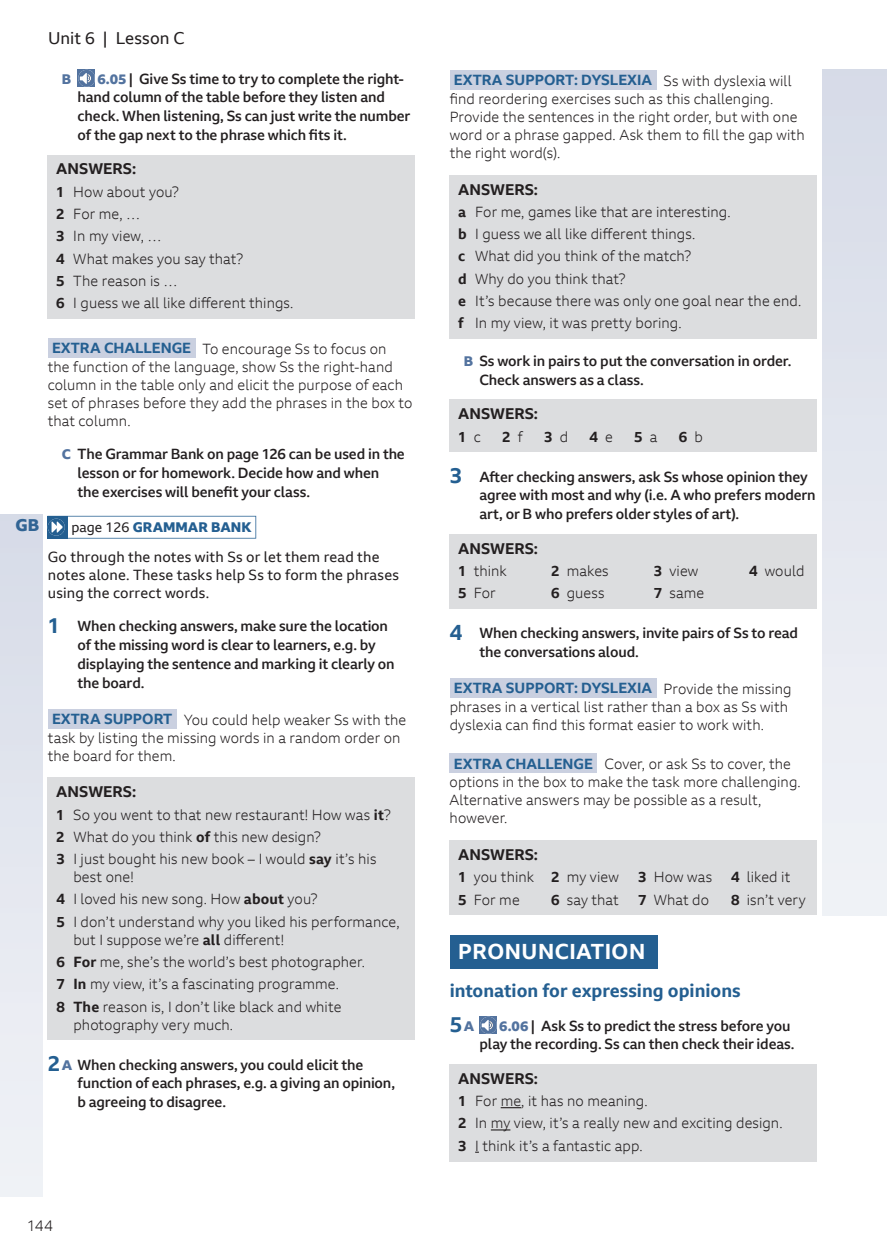
<style>
.page{position:relative;width:887px;height:1257px;background:#fff}
.page>*{position:absolute;margin:0;border:0;box-sizing:border-box;transform-origin:0 0}
.t1{font:700 21px "BBC Reith Sans";letter-spacing:.025em;color:#fff}
.t2{font:700 21px "BBC Reith Sans";color:#245f91}
.t3{font:700 18px "BBC Reith Sans";color:#245f91}
.t4{font:16.5px "BBC Reith Sans";letter-spacing:.005em;color:#231f20}
.t5{font:800 16.5px "BBC Reith Sans";color:#316494}
.t6{font:700 15px "BBC Reith Sans";color:#231f20}
.t7{font:300 15px "BBC Reith Sans";color:#231f20}
.t8{font:300 14.25px/22.2px "BBC Reith Sans";letter-spacing:.01em;color:#231f20}
.t9{font:500 14.25px/18.8px "BBC Reith Sans";letter-spacing:-.01em;color:#231f20}
.t10{font:14.25px/18px "BBC Reith Sans";letter-spacing:.01em;color:#231f20}
.t11{font:700 14.25px "BBC Reith Sans";color:#231f20}
.t12{font:800 13.5px "BBC Reith Sans";color:#245f91}
.t13{font:800 13.5px "BBC Reith Sans";color:#53739f}
.s1{font-weight:800;font-size:13.5px;color:#53739f}
.s2{font-weight:700}
.s3{font-weight:700;color:#245f91}
.s4{font-weight:400;color:#231f20}
.s5{font-weight:700;font-size:21px;color:#245f91}
.s6{font-weight:300}
</style>
<div class="page">
<div style="left:823px;top:69px;width:64px;height:846px;background:#e4e7ef"></div>
<div style="left:450px;top:935px;width:207px;height:33px;background:#245f91"></div>
<div style="left:450px;top:70px;width:206px;height:19px;background:#cad0e0"></div>
<div style="left:450px;top:175px;width:367px;height:164px;background:#dcdddf"></div>
<div style="left:450px;top:400px;width:367px;height:52px;background:#dcdddf"></div>
<div style="left:450px;top:534px;width:367px;height:75px;background:#dcdddf"></div>
<div style="left:450px;top:678px;width:206px;height:19px;background:#cad0e0"></div>
<div style="left:450px;top:754px;width:147px;height:19px;background:#cad0e0"></div>
<div style="left:450px;top:840px;width:367px;height:75px;background:#dcdddf"></div>
<div style="left:479px;top:1017px;width:17px;height:17px;background:#53739f"></div>
<svg style="left:480px;top:1017px;width:16px;height:17px"></svg>
<div style="left:450px;top:1064px;width:367px;height:97px;background:#dcdddf"></div>
<svg style="left:501px;top:1107px;width:20px;height:1px"></svg>
<svg style="left:491px;top:1129px;width:19px;height:1px"></svg>
<svg style="left:78px;top:70px;width:17px;height:17px"></svg>
<div style="left:48px;top:155px;width:367px;height:164px;background:#dcdddf"></div>
<div style="left:48px;top:338px;width:147px;height:19px;background:#cad0e0"></div>
<svg style="left:47px;top:516px;width:209px;height:23px"></svg>
<div style="left:48px;top:709px;width:129px;height:19px;background:#cad0e0"></div>
<div style="left:48px;top:778px;width:367px;height:262px;background:#dcdddf"></div>
<div style="left:0;top:515px;width:43px;height:681px;background:#e4e7ef"></div>
<p class="t4" style="left:48px;top:28px;width:138px">Unit 6 | Lesson C</p>
<p class="t5" style="left:15px;top:515px;width:26px">GB</p>
<p class="t13" style="left:62px;top:70px;width:11px">B</p>
<p class="t9" style="left:78px;top:69px;width:334px;text-indent:20px"><span class="s1">6.05</span> | Give Ss time to try to complete the right&shy;hand column of the table before they listen and check. When listening, Ss can just write the number of the gap next to the phrase which fits it.</p>
<p class="t6" style="left:56px;top:159px;width:81px">ANSWERS:</p>
<p class="t8" style="left:56px;top:180px;width:239px"><span class="s2">1</span> How about you?<br><span class="s2">2</span> For me, …<br><span class="s2">3</span> In my view, …<br><span class="s2">4</span> What makes you say that?<br><span class="s2">5</span> The reason is …<br><span class="s2">6</span> I guess we all like different things.</p>
<p class="t8" style="left:48px;top:339px;width:366px;line-height:18px"><span class="s3">EXTRA CHALLENGE</span> To encourage Ss to focus on<br>the function of the language, show Ss the right-hand column in the table only and elicit the purpose of each set of phrases before they add the phrases in the box to that column.</p>
<p class="t9" style="left:78px;top:445px;width:329px;text-indent:-16px"><span class="s1">C</span> The Grammar Bank on page 126 can be used in the lesson or for homework. Decide how and when<br>the exercises will benefit your class.</p>
<p class="t12" style="left:71px;top:518px;width:182px"><span class="s4">page 126</span> GRAMMAR BANK</p>
<p class="t10" style="left:48px;top:547px;width:353px">Go through the notes with Ss or let them read the notes alone. These tasks help Ss to form the phrases using the correct words.</p>
<p class="t9" style="left:78px;top:617px;width:319px;text-indent:-30px"><span class="s5">1</span> When checking answers, make sure the location of the missing word is clear to learners, e.g. by displaying the sentence and marking it clearly on the board.</p>
<p class="t8" style="left:48px;top:710px;width:360px;line-height:18px"><span class="s3">EXTRA SUPPORT</span> You could help weaker Ss with the task by listing the missing words in a random order on the board for them.</p>
<p class="t6" style="left:56px;top:782px;width:81px">ANSWERS:</p>
<p class="t8" style="left:56px;top:803px;width:336px"><span class="s2">1</span> So you went to that new restaurant! How was <span class="s2">it</span>?<br><span class="s2">2</span> What do you think <span class="s2">of</span> this new design?<br><span class="s2">3</span> I just bought his new book – I would <span class="s2">say</span> it’s his</p>
<p class="t8" style="left:56px;top:866px;width:345px;text-indent:17px">best one!<br><span class="s2">4</span> I loved his new song. How <span class="s2">about</span> you?<br><span class="s2">5</span> I don’t understand why you liked his performance,</p>
<p class="t8" style="left:56px;top:928px;width:310px;text-indent:17px">but I suppose we’re <span class="s2">all</span> different!<br><span class="s2">6 For</span> me, she’s the world’s best photographer.<br><span class="s2">7 In</span> my view, it’s a fascinating programme.<br><span class="s2">8 The</span> reason is, I don’t like black and white</p>
<p class="t8" style="left:73px;top:1013px;width:161px">photography very much.</p>
<p class="t9" style="left:78px;top:1055px;width:319px;text-indent:-30px"><span class="s5">2</span> <span class="s1">A</span> When checking answers, you could elicit the function of each phrases, e.g. a giving an opinion, b agreeing to disagree.</p>
<p class="t7" style="left:27px;top:1216px;width:28px">144</p>
<p class="t8" style="left:450px;top:71px;width:356px;line-height:18.1px"><span class="s3">EXTRA SUPPORT: DYSLEXIA</span> Ss with dyslexia will find reordering exercises such as this challenging.<br>Provide the sentences in the right order, but with one word or a phrase gapped. Ask them to fill the gap with the right word(s).</p>
<p class="t6" style="left:458px;top:180px;width:81px">ANSWERS:</p>
<p class="t8" style="left:458px;top:200px;width:345px"><span class="s2">a</span> For me, games like that are interesting.<br><span class="s2">b</span> I guess we all like different things.<br><span class="s2">c</span> What did you think of the match?<br><span class="s2">d</span> Why do you think that?<br><span class="s2">e</span> It’s because there was only one goal near the end. <span class="s2">f</span> In my view, it was pretty boring.</p>
<p class="t9" style="left:479px;top:351px;width:313px;text-indent:-16px"><span class="s1">B</span> Ss work in pairs to put the conversation in order.<br>Check answers as a class.</p>
<p class="t6" style="left:458px;top:404px;width:81px">ANSWERS:</p>
<p class="t11" style="left:458px;top:427px;width:24px">1 <span class="s6">c</span></p>
<p class="t11" style="left:502px;top:427px;width:22px">2 <span class="s6">f</span></p>
<p class="t11" style="left:544px;top:427px;width:26px">3 <span class="s6">d</span></p>
<p class="t11" style="left:589px;top:427px;width:25px">4 <span class="s6">e</span></p>
<p class="t11" style="left:634px;top:427px;width:25px">5 <span class="s6">a</span></p>
<p class="t11" style="left:679px;top:427px;width:26px">6 <span class="s6">b</span></p>
<p class="t9" style="left:479px;top:467px;width:338px;text-indent:-30px"><span class="s5">3</span> After checking answers, ask Ss whose opinion they agree with most and why (i.e. A who prefers modern art, or B who prefers older styles of art).</p>
<p class="t6" style="left:458px;top:539px;width:81px">ANSWERS:</p>
<p class="t8" style="left:458px;top:559px;width:50px"><span class="s2">1</span> think</p>
<p class="t8" style="left:551px;top:559px;width:59px"><span class="s2">2</span> makes</p>
<p class="t8" style="left:654px;top:559px;width:46px"><span class="s2">3</span> view</p>
<p class="t8" style="left:749px;top:559px;width:57px"><span class="s2">4</span> would</p>
<p class="t8" style="left:458px;top:582px;width:39px"><span class="s2">5</span> For</p>
<p class="t8" style="left:551px;top:582px;width:55px"><span class="s2">6</span> guess</p>
<p class="t8" style="left:654px;top:582px;width:52px"><span class="s2">7</span> same</p>
<p class="t9" style="left:479px;top:623px;width:320px;text-indent:-30px"><span class="s5">4</span> When checking answers, invite pairs of Ss to read the conversations aloud.</p>
<p class="t8" style="left:450px;top:679px;width:343px;line-height:18.5px"><span class="s3">EXTRA SUPPORT: DYSLEXIA</span> Provide the missing phrases in a vertical list rather than a box as Ss with dyslexia can find this format easier to work with.</p>
<p class="t8" style="left:450px;top:755px;width:353px;line-height:18px"><span class="s3">EXTRA CHALLENGE</span> Cover, or ask Ss to cover, the options in the box to make the task more challenging.<br>Alternative answers may be possible as a result, however.</p>
<p class="t6" style="left:458px;top:845px;width:81px">ANSWERS:</p>
<p class="t8" style="left:458px;top:866px;width:162px"><span class="s2">1</span> you think <span class="s2">2</span> my view</p>
<p class="t8" style="left:638px;top:866px;width:76px"><span class="s2">3</span> How was</p>
<p class="t8" style="left:731px;top:866px;width:61px"><span class="s2">4</span> liked it</p>
<p class="t8" style="left:458px;top:888px;width:63px"><span class="s2">5</span> For me</p>
<p class="t8" style="left:551px;top:888px;width:69px"><span class="s2">6</span> say that</p>
<p class="t8" style="left:638px;top:888px;width:72px"><span class="s2">7</span> What do</p>
<p class="t8" style="left:731px;top:888px;width:76px"><span class="s2">8</span> isn’t very</p>
<h1 class="t1" style="left:458px;top:938px;width:189px">PRONUNCIATION</h1>
<p class="t3" style="left:450px;top:979px;width:293px">intonation for expressing opinions</p>
<h1 class="t2" style="left:450px;top:1011px;width:26px">5 <span class="s1">A</span></h1>
<p class="t9" style="left:479px;top:1016px;width:317px;text-align:right"><span class="s1">6.06</span> | Ask Ss to predict the stress before you play the recording. Ss can then check their ideas.</p>
<p class="t6" style="left:458px;top:1069px;width:81px">ANSWERS:</p>
<p class="t8" style="left:458px;top:1090px;width:326px"><span class="s2">1</span> For me, it has no meaning.<br><span class="s2">2</span> In my view, it’s a really new and exciting design.<br><span class="s2">3</span> I think it’s a fantastic app.</p>
</div>
